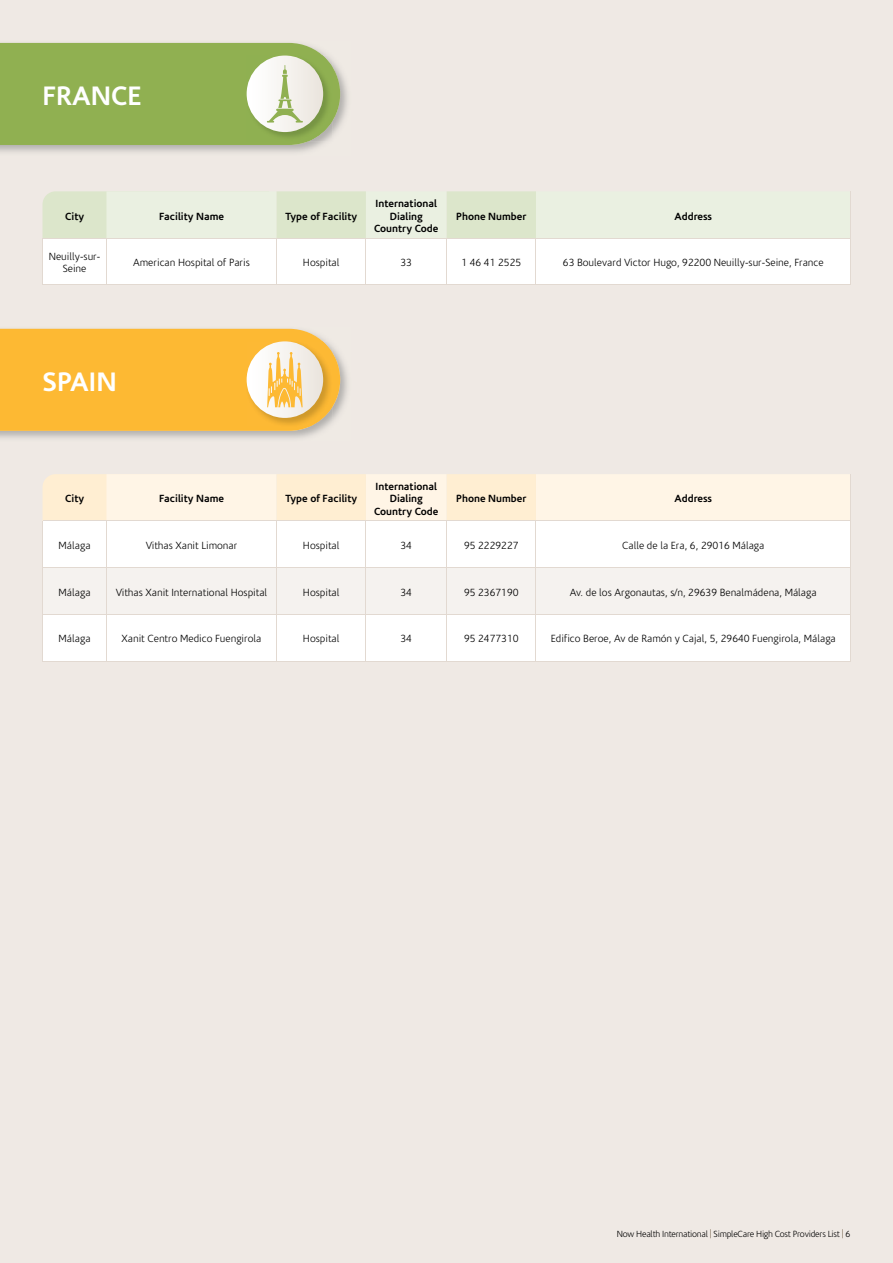
<style>
.page{position:relative;width:893px;height:1263px;background:#efe9e4}
.page>*{position:absolute;margin:0;border:0;box-sizing:border-box;transform-origin:0 0}
.t1{font:700 27px "Corisande";color:#fff}
.t2{font:300 10.5px/12.6px "Corisande";color:#000;text-align:center}
.t3{font:700 10.5px/12.6px "Corisande";color:#000;text-align:center}
.t4{font:300 9px "Corisande";letter-spacing:-.025em;color:#000}
.s1{color:#7c6a55}
</style>
<div class="page">
<img style="left:0;top:42px;width:348px;height:110px">
<svg style="left:0;top:43px;width:340px;height:102px;background:#9db867"></svg>
<img style="left:0;top:328px;width:348px;height:110px">
<svg style="left:0;top:329px;width:340px;height:102px;background:#fabf4a"></svg>
<svg style="left:43px;top:191px;width:807px;height:94px"></svg>
<hr style="left:43px;top:238px;width:63px;height:1px;background:#e2d9d1">
<hr style="left:43px;top:238px;width:1px;height:47px;background:#e2d9d1">
<hr style="left:106px;top:238px;width:260px;height:1px;background:#e2d9d1">
<hr style="left:276px;top:238px;width:1px;height:47px;background:#e2d9d1">
<hr style="left:366px;top:238px;width:485px;height:1px;background:#e2d9d1">
<hr style="left:43px;top:285px;width:808px;height:1px;background:#e2d9d1">
<hr style="left:850px;top:191px;width:1px;height:47px;background:#e2d9d1">
<hr style="left:106px;top:238px;width:1px;height:47px;background:#e2d9d1">
<hr style="left:366px;top:238px;width:1px;height:47px;background:#e2d9d1">
<hr style="left:446px;top:238px;width:1px;height:47px;background:#e2d9d1">
<hr style="left:850px;top:238px;width:1px;height:47px;background:#e2d9d1">
<hr style="left:536px;top:238px;width:1px;height:47px;background:#e2d9d1">
<svg style="left:43px;top:474px;width:807px;height:47px"></svg>
<div style="left:44px;top:522px;width:806px;height:139px;background:#fff"></div>
<div style="left:44px;top:568px;width:806px;height:46px;background:#f5f2ef"></div>
<hr style="left:43px;top:521px;width:63px;height:1px;background:#e2d9d1">
<hr style="left:43px;top:521px;width:1px;height:46px;background:#e2d9d1">
<hr style="left:106px;top:521px;width:260px;height:1px;background:#e2d9d1">
<hr style="left:276px;top:521px;width:1px;height:46px;background:#e2d9d1">
<hr style="left:366px;top:521px;width:485px;height:1px;background:#e2d9d1">
<hr style="left:43px;top:567px;width:63px;height:1px;background:#e2d9d1">
<hr style="left:43px;top:568px;width:1px;height:46px;background:#e2d9d1">
<hr style="left:106px;top:567px;width:260px;height:1px;background:#e2d9d1">
<hr style="left:276px;top:568px;width:1px;height:46px;background:#e2d9d1">
<hr style="left:366px;top:567px;width:485px;height:1px;background:#e2d9d1">
<hr style="left:43px;top:614px;width:63px;height:1px;background:#e2d9d1">
<hr style="left:43px;top:615px;width:1px;height:46px;background:#e2d9d1">
<hr style="left:106px;top:614px;width:260px;height:1px;background:#e2d9d1">
<hr style="left:276px;top:615px;width:1px;height:46px;background:#e2d9d1">
<hr style="left:366px;top:614px;width:485px;height:1px;background:#e2d9d1">
<hr style="left:43px;top:661px;width:808px;height:1px;background:#e2d9d1">
<hr style="left:850px;top:474px;width:1px;height:47px;background:#e2d9d1">
<hr style="left:106px;top:521px;width:1px;height:46px;background:#e2d9d1">
<hr style="left:366px;top:521px;width:1px;height:46px;background:#e2d9d1">
<hr style="left:446px;top:521px;width:1px;height:46px;background:#e2d9d1">
<hr style="left:850px;top:521px;width:1px;height:46px;background:#e2d9d1">
<hr style="left:106px;top:568px;width:1px;height:46px;background:#e2d9d1">
<hr style="left:366px;top:568px;width:1px;height:46px;background:#e2d9d1">
<hr style="left:446px;top:568px;width:1px;height:46px;background:#e2d9d1">
<hr style="left:850px;top:568px;width:1px;height:46px;background:#e2d9d1">
<hr style="left:106px;top:615px;width:1px;height:46px;background:#e2d9d1">
<hr style="left:366px;top:615px;width:1px;height:46px;background:#e2d9d1">
<hr style="left:446px;top:615px;width:1px;height:46px;background:#e2d9d1">
<hr style="left:850px;top:615px;width:1px;height:46px;background:#e2d9d1">
<hr style="left:536px;top:521px;width:1px;height:46px;background:#e2d9d1">
<hr style="left:536px;top:568px;width:1px;height:46px;background:#e2d9d1">
<hr style="left:536px;top:615px;width:1px;height:46px;background:#e2d9d1">
<h1 class="t1" style="left:43px;top:81px;width:101px">FRANCE</h1>
<p class="t3" style="left:65px;top:210px;width:21px">City</p>
<p class="t3" style="left:159px;top:210px;width:67px">Facility Name</p>
<p class="t3" style="left:285px;top:210px;width:73px">Type of Facility</p>
<p class="t3" style="left:374px;top:197px;width:66px">International<br>Dialing<br>Country Code</p>
<p class="t3" style="left:456px;top:210px;width:72px">Phone Number</p>
<p class="t3" style="left:675px;top:210px;width:39px">Address</p>
<p class="t2" style="left:49px;top:250px;width:53px">Neuilly-sur-<br>Seine</p>
<p class="t2" style="left:133px;top:257px;width:118px">American Hospital of Paris</p>
<p class="t2" style="left:303px;top:257px;width:38px">Hospital</p>
<p class="t2" style="left:400px;top:257px;width:13px">33</p>
<p class="t2" style="left:461px;top:257px;width:61px">1 46 41 2525</p>
<p class="t2" style="left:563px;top:257px;width:262px">63 Boulevard Victor Hugo, 92200 Neuilly-sur-Seine, France</p>
<h1 class="t1" style="left:43px;top:366px;width:76px">SPAIN</h1>
<p class="t3" style="left:65px;top:493px;width:21px">City</p>
<p class="t3" style="left:159px;top:493px;width:67px">Facility Name</p>
<p class="t3" style="left:285px;top:493px;width:73px">Type of Facility</p>
<p class="t3" style="left:374px;top:480px;width:66px">International<br>Dialing<br>Country Code</p>
<p class="t3" style="left:456px;top:493px;width:72px">Phone Number</p>
<p class="t3" style="left:675px;top:493px;width:39px">Address</p>
<p class="t2" style="left:59px;top:539px;width:33px">Málaga</p>
<p class="t2" style="left:146px;top:539px;width:93px">Vithas Xanit Limonar</p>
<p class="t2" style="left:303px;top:539px;width:38px">Hospital</p>
<p class="t2" style="left:400px;top:539px;width:13px">34</p>
<p class="t2" style="left:464px;top:539px;width:56px">95 2229227</p>
<p class="t2" style="left:622px;top:539px;width:144px">Calle de la Era, 6, 29016 Málaga</p>
<p class="t2" style="left:59px;top:586px;width:33px">Málaga</p>
<p class="t2" style="left:116px;top:586px;width:153px">Vithas Xanit International Hospital</p>
<p class="t2" style="left:303px;top:586px;width:38px">Hospital</p>
<p class="t2" style="left:400px;top:586px;width:13px">34</p>
<p class="t2" style="left:464px;top:586px;width:56px">95 2367190</p>
<p class="t2" style="left:570px;top:586px;width:248px">Av. de los Argonautas, s/n, 29639 Benalmádena, Málaga</p>
<p class="t2" style="left:59px;top:633px;width:33px">Málaga</p>
<p class="t2" style="left:122px;top:633px;width:141px">Xanit Centro Medico Fuengirola</p>
<p class="t2" style="left:303px;top:633px;width:38px">Hospital</p>
<p class="t2" style="left:400px;top:633px;width:13px">34</p>
<p class="t2" style="left:464px;top:633px;width:56px">95 2477310</p>
<p class="t2" style="left:551px;top:633px;width:286px">Edifico Beroe, Av de Ramón y Cajal, 5, 29640 Fuengirola, Málaga</p>
<p class="t4" style="left:617px;top:1229px;width:235px">Now Health International <span class="s1">|</span> SimpleCare High Cost Providers List <span class="s1">|</span> 6</p>
</div>
